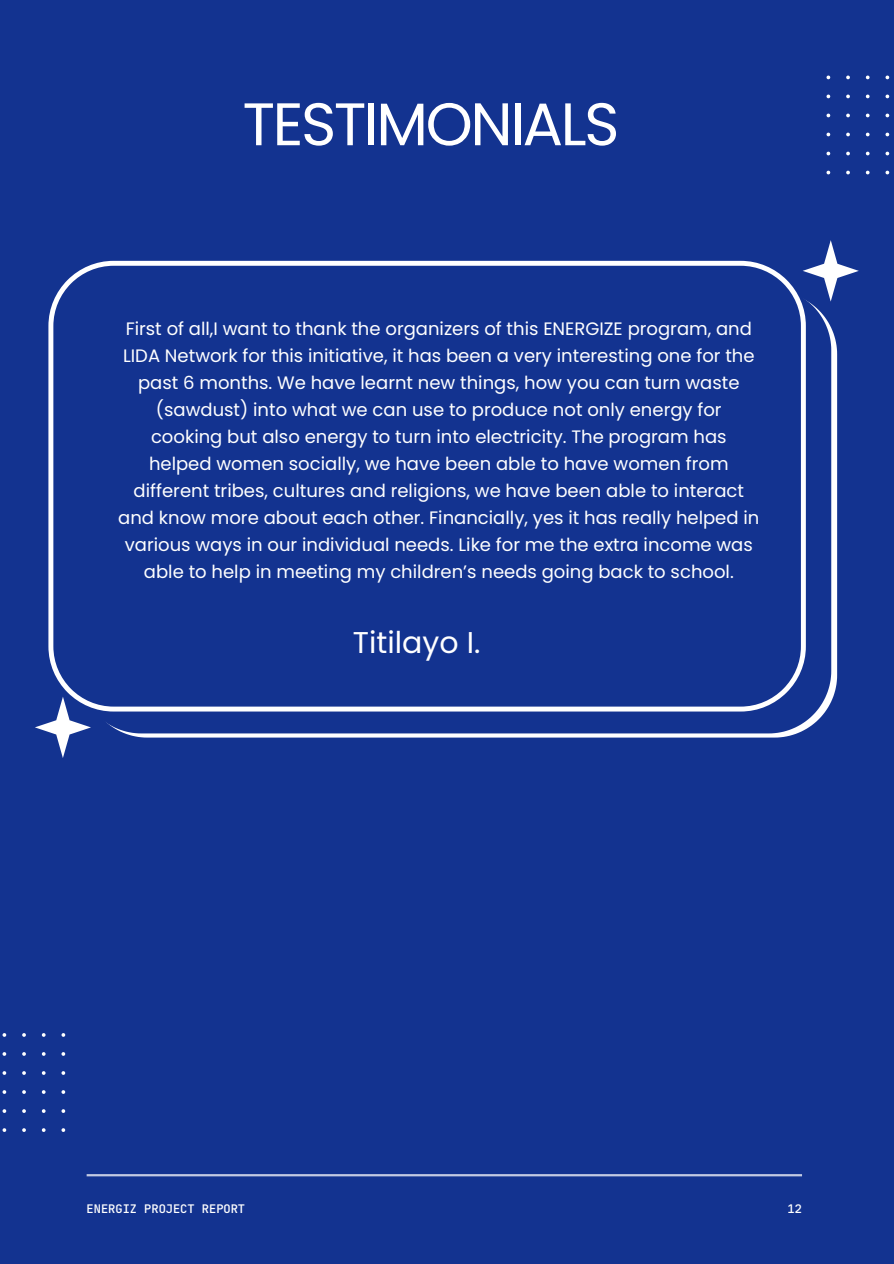
<style>
.page{position:relative;width:894px;height:1264px;background:#fff}
.page>*{position:absolute;margin:0;border:0;box-sizing:border-box;transform-origin:0 0}
.t1{font:60px "Poppins";letter-spacing:-.04em;color:#fff}
.t2{font:30px "Poppins";color:#fff}
.t3{font:18px/27px "Poppins";color:#fff;text-align:center}
.t4{font:500 12px "Jet Brains Mono";color:#fff}
</style>
<div class="page">
<div style="left:0;top:0;width:893px;height:1263px;background:#133390"></div>
<svg style="left:106px;top:301px;width:725px;height:432px"></svg>
<svg style="left:48px;top:261px;width:757px;height:450px"></svg>
<svg style="left:802px;top:240px;width:56px;height:61px"></svg>
<svg style="left:35px;top:696px;width:56px;height:62px"></svg>
<svg style="left:826px;top:76px;width:64px;height:98px"></svg>
<svg style="left:2px;top:1033px;width:63px;height:98px"></svg>
<hr style="left:87px;top:1174px;width:714px;height:2px;background:#fff">
<h1 class="t1" style="left:242px;top:82px;width:378px">TESTIMONIALS</h1>
<p class="t3" style="left:118px;top:315px;width:642px">First of all,I want to thank the organizers of this ENERGIZE program, and LIDA Network for this initiative, it has been a very interesting one for the past 6 months. We have learnt new things, how you can turn waste (sawdust) into what we can use to produce not only energy for cooking but also energy to turn into electricity. The program has helped women socially, we have been able to have women from different tribes, cultures and religions, we have been able to interact and know more about each other. Financially, yes it has really helped in various ways in our individual needs. Like for me the extra income was able to help in meeting my children’s needs going back to school.</p>
<p class="t2" style="left:353px;top:621px;width:129px">Titilayo I.</p>
<h3 class="t4" style="left:87px;top:1200px;width:160px">ENERGIZ PROJECT REPORT</h3>
<h2 class="t4" style="left:787px;top:1200px;width:16px">12</h2>
</div>
